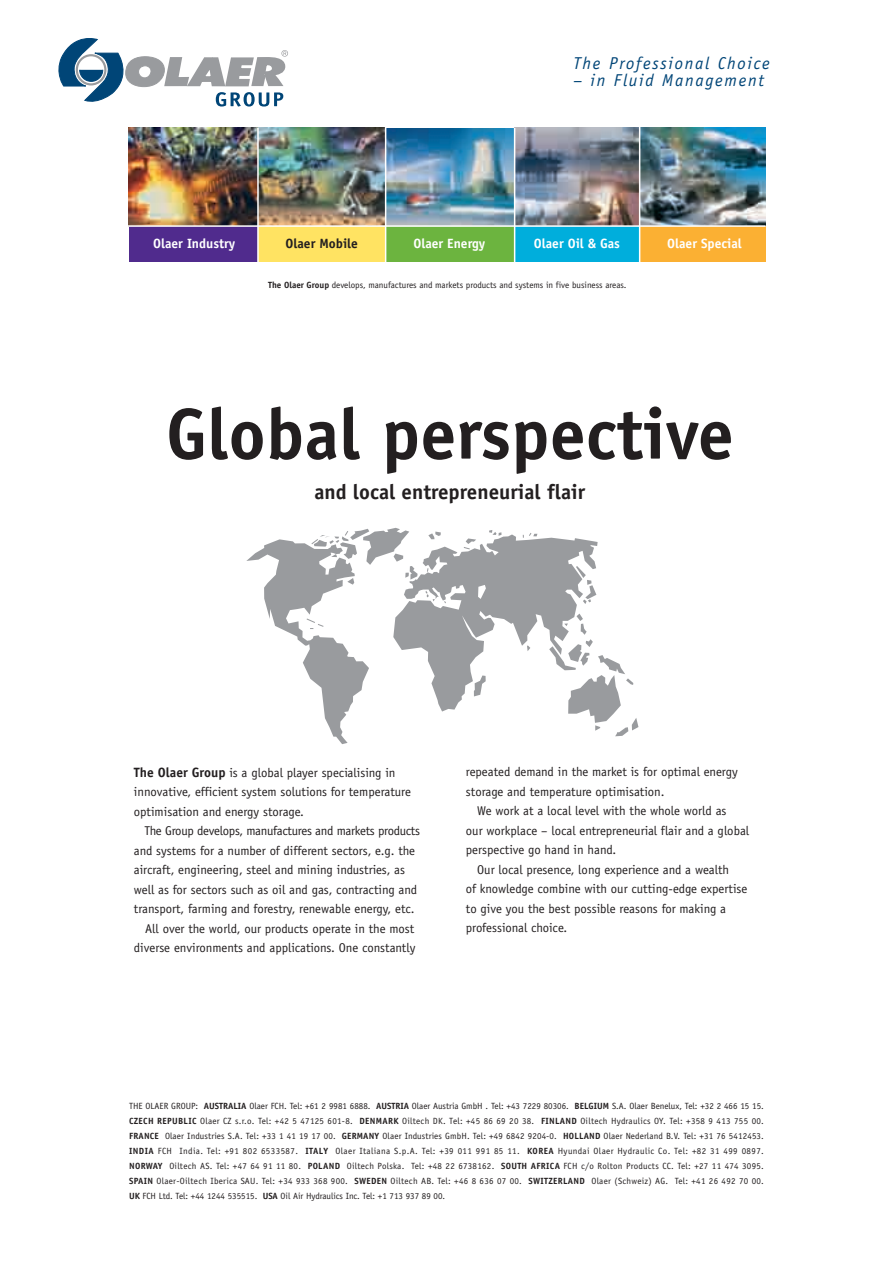
<style>
.page{position:relative;width:893px;height:1263px;background:#fff}
.page>*{position:absolute;margin:0;border:0;box-sizing:border-box;transform-origin:0 0}
.t1{font:700 72px "Officina Sans";color:#231f20}
.t2{font:700 21px "Officina Sans";color:#231f20}
.t3{font:italic 17.25px "Officina Sans";letter-spacing:.1em;color:#004577}
.t4{font:700 13.5px "Officina Sans";color:#fff}
.t5{font:700 13.5px "Officina Sans";color:#231f20}
.t6{font:12.75px/19.5px "Officina Sans";color:#231f20}
.t7{font:12.75px "Officina Sans";letter-spacing:-.02em;color:#231f20}
.t8{font:9px/15px "Officina Sans";color:#231f20;text-align:justify}
.s1{font-weight:700}
.s2{font-weight:700;font-size:13.5px}
</style>
<div class="page">
<svg style="left:246px;top:528px;width:392px;height:216px"></svg>
<img style="left:386px;top:128px;width:128px;height:97px">
<img style="left:259px;top:128px;width:126px;height:97px">
<img style="left:515px;top:128px;width:124px;height:97px">
<img style="left:640px;top:128px;width:125px;height:97px">
<img style="left:129px;top:128px;width:128px;height:97px">
<div style="left:129px;top:226px;width:129px;height:35px;background:#502b8d"></div>
<div style="left:258px;top:226px;width:128px;height:35px;background:#ffe362"></div>
<div style="left:386px;top:226px;width:129px;height:35px;background:#6cb43f"></div>
<div style="left:515px;top:226px;width:125px;height:35px;background:#00aedc"></div>
<div style="left:640px;top:226px;width:126px;height:35px;background:#fbb033"></div>
<hr style="left:257px;top:128px;width:2px;height:151px;background:#fff">
<hr style="left:385px;top:122px;width:1px;height:151px;background:#fff">
<hr style="left:514px;top:128px;width:1px;height:151px;background:#fff">
<hr style="left:639px;top:123px;width:1px;height:152px;background:#fff">
<hr style="left:123px;top:225px;width:643px;height:2px;background:#fff">
<svg style="left:59px;top:38px;width:229px;height:69px"></svg>
<h3 class="t3" style="left:573px;top:56px;width:198px">The Professional Choice</h3>
<h3 class="t3" style="left:573px;top:73px;width:192px">– in Fluid Management</h3>
<h3 class="t4" style="left:153px;top:239px;width:84px">Olaer Industry</h3>
<h3 class="t5" style="left:286px;top:239px;width:74px">Olaer Mobile</h3>
<h3 class="t4" style="left:413px;top:239px;width:73px">Olaer Energy</h3>
<h3 class="t4" style="left:534px;top:239px;width:88px">Olaer Oil &amp; Gas</h3>
<h3 class="t4" style="left:667px;top:239px;width:76px">Olaer Special</h3>
<p class="t8" style="left:268px;top:278px;width:360px"><span class="s1">The Olaer Group</span> develops, manufactures and markets products and systems in five business areas.</p>
<h1 class="t1" style="left:166px;top:407px;width:569px">Global perspective</h1>
<h2 class="t2" style="left:314px;top:484px;width:272px">and local entrepreneurial flair</h2>
<h3 class="t6" style="left:134px;top:764px;width:279px"><span class="s2">The Olaer Group</span> is a global player specialising in innovative, efficient system solutions for temperature optimisation and energy storage.</h3>
<h3 class="t7" style="left:144px;top:826px;width:277px">The Group develops, manufactures and markets products</h3>
<h3 class="t6" style="left:134px;top:842px;width:283px">and systems for a number of different sectors, e.g. the</h3>
<h3 class="t6" style="left:134px;top:861px;width:273px">aircraft, engineering, steel and mining industries, as</h3>
<h3 class="t6" style="left:134px;top:881px;width:285px">well as for sectors such as oil and gas, contracting and</h3>
<h3 class="t6" style="left:134px;top:900px;width:282px">transport, farming and forestry, renewable energy, etc.</h3>
<h3 class="t6" style="left:145px;top:920px;width:270px">All over the world, our products operate in the most</h3>
<h3 class="t6" style="left:134px;top:939px;width:283px">diverse environments and applications. One constantly</h3>
<h3 class="t6" style="left:466px;top:763px;width:273px">repeated demand in the market is for optimal energy storage and temperature optimisation.</h3>
<h3 class="t6" style="left:477px;top:802px;width:251px">We work at a local level with the whole world as</h3>
<h3 class="t6" style="left:466px;top:822px;width:285px">our workplace – local entrepreneurial flair and a global</h3>
<h3 class="t6" style="left:466px;top:841px;width:152px">perspective go hand in hand.</h3>
<h3 class="t6" style="left:477px;top:861px;width:253px">Our local presence, long experience and a wealth</h3>
<h3 class="t6" style="left:466px;top:880px;width:283px">of knowledge combine with our cutting-edge expertise</h3>
<h3 class="t6" style="left:466px;top:900px;width:262px">to give you the best possible reasons for making a</h3>
<h3 class="t6" style="left:466px;top:919px;width:103px">professional choice.</h3>
<p class="t8" style="left:129px;top:1099px;width:636px">THE OLAER GROUP: <span class="s1">AUSTRALIA</span> Olaer FCH. Tel: +61 2 9981 6888. <span class="s1">AUSTRIA</span> Olaer Austria GmbH . Tel: +43 7229 80306. <span class="s1">BELGIUM</span> S.A. Olaer Benelux, Tel: +32 2 466 15 15.<br><span class="s1">CZECH REPUBLIC</span> Olaer CZ s.r.o. Tel: +42 5 47125 601-8. <span class="s1">DENMARK</span> Oiltech DK. Tel: +45 86 69 20 38. <span class="s1">FINLAND</span> Oiltech Hydraulics OY. Tel: +358 9 413 755 00.<br><span class="s1">FRANCE</span> Olaer Industries S.A. Tel: +33 1 41 19 17 00. <span class="s1">GERMANY</span> Olaer Industries GmbH. Tel: +49 6842 9204-0. <span class="s1">HOLLAND</span> Olaer Nederland B.V. Tel: +31 76 5412453.<br><span class="s1">INDIA</span> FCH India. Tel: +91 802 6533587. <span class="s1">ITALY</span> Olaer Italiana S.p.A. Tel: +39 011 991 85 11. <span class="s1">KOREA</span> Hyundai Olaer Hydraulic Co. Tel: +82 31 499 0897.<br><span class="s1">NORWAY</span> Oiltech AS. Tel: +47 64 91 11 80. <span class="s1">POLAND</span> Oiltech Polska. Tel: +48 22 6738162. <span class="s1">SOUTH AFRICA</span> FCH c/o Rolton Products CC. Tel: +27 11 474 3095.<br><span class="s1">SPAIN</span> Olaer-Oiltech Iberica SAU. Tel: +34 933 368 900. <span class="s1">SWEDEN</span> Oiltech AB. Tel: +46 8 636 07 00. <span class="s1">SWITZERLAND</span> Olaer (Schweiz) AG. Tel: +41 26 492 70 00.<br><span class="s1">UK</span> FCH Ltd. Tel: +44 1244 535515. <span class="s1">USA</span> Oil Air Hydraulics Inc. Tel: +1 713 937 89 00.</p>
</div>
